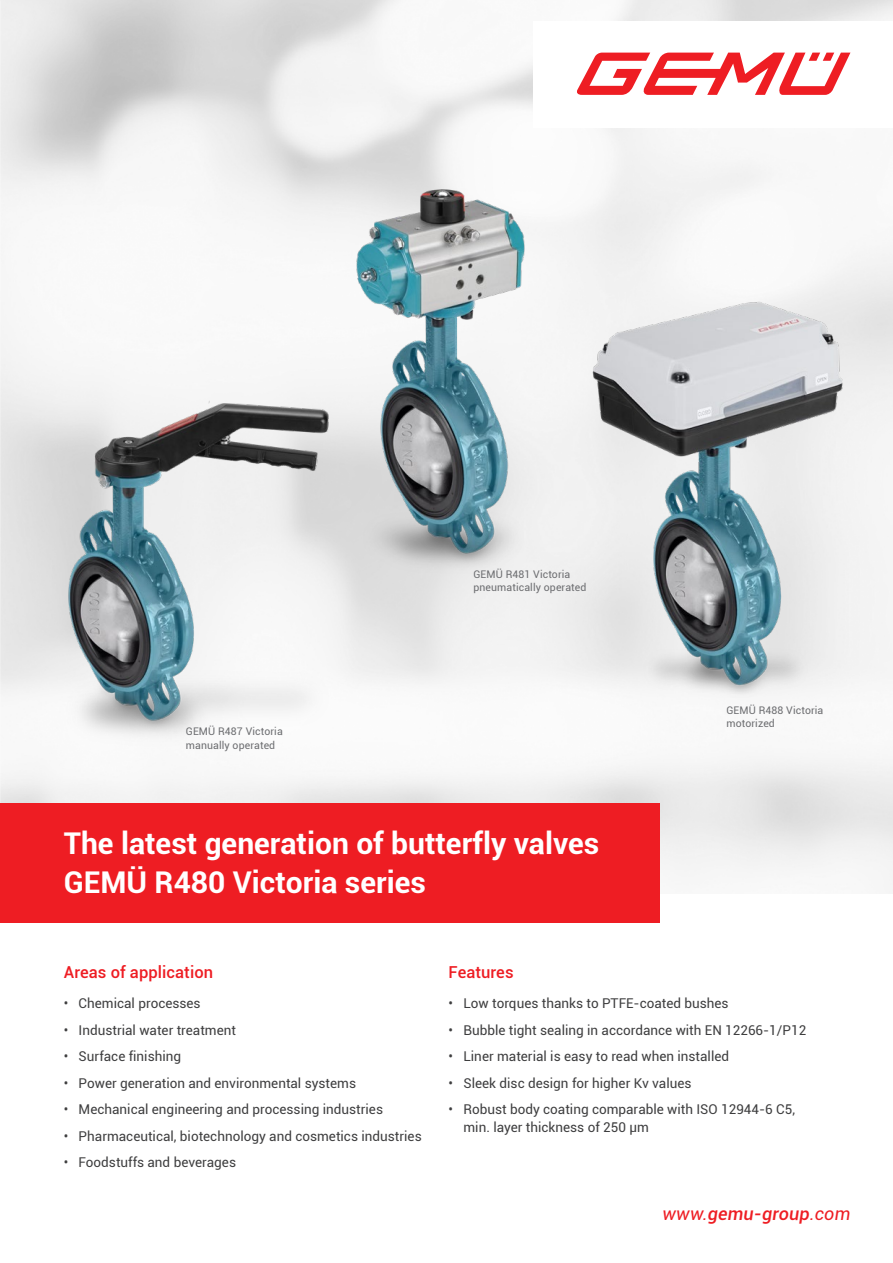
<style>
.page{position:relative;width:893px;height:1263px;background:#fff}
.page>*{position:absolute;margin:0;border:0;box-sizing:border-box;transform-origin:0 0}
.t1{font:700 30px/39px "Roboto";color:#fff}
.t2{font:italic 500 18px "Roboto";letter-spacing:.01em;color:#ee1d23}
.t3{font:500 16.5px "Roboto";letter-spacing:.005em;color:#ee1d23}
.t4{font:13.5px/18px "Roboto";color:#3e3e3f}
.t5{font:10.5px/13.5px "Roboto";letter-spacing:.01em;color:#6c6d70}
.s1{font-weight:400}
</style>
<div class="page">
<img style="left:1px;top:0;width:892px;height:893px">
<div style="left:534px;top:21px;width:359px;height:107px;background:#fff"></div>
<svg style="left:577px;top:53px;width:273px;height:42px"></svg>
<img style="left:49px;top:388px;width:300px;height:366px">
<img style="left:0;top:0;width:1px;height:893px">
<img style="left:349px;top:185px;width:186px;height:395px">
<img style="left:588px;top:299px;width:262px;height:411px">
<div style="left:0;top:803px;width:659px;height:119px;background:#ee1d23"></div>
<p class="t5" style="left:186px;top:724px;width:98px">GEMÜ R487 Victoria manually operated</p>
<p class="t5" style="left:473px;top:567px;width:115px">GEMÜ R481 Victoria pneumatically operated</p>
<h1 class="t1" style="left:64px;top:823px;width:537px">The latest generation of butterfly valves<br>GEMÜ R480 Victoria series</h1>
<p class="t5" style="left:726px;top:703px;width:98px">GEMÜ R488 Victoria motorized</p>
<p class="t3" style="left:64px;top:960px;width:151px">Areas of application</p>
<p class="t4" style="left:64px;top:994px;width:138px">• Chemical processes</p>
<p class="t4" style="left:64px;top:1021px;width:174px">• Industrial water treatment</p>
<p class="t4" style="left:64px;top:1047px;width:119px">• Surface finishing</p>
<p class="t4" style="left:64px;top:1074px;width:294px">• Power generation and environmental systems</p>
<p class="t4" style="left:64px;top:1100px;width:321px">• Mechanical engineering and processing industries</p>
<p class="t4" style="left:64px;top:1127px;width:359px">• Pharmaceutical, biotechnology and cosmetics industries</p>
<p class="t4" style="left:64px;top:1153px;width:174px">• Foodstuffs and beverages</p>
<p class="t3" style="left:449px;top:960px;width:66px">Features</p>
<p class="t4" style="left:449px;top:994px;width:282px">• Low torques thanks to PTFE-coated bushes</p>
<p class="t4" style="left:449px;top:1021px;width:359px">• Bubble tight sealing in accordance with EN 12266-1/P12</p>
<p class="t4" style="left:449px;top:1047px;width:282px">• Liner material is easy to read when installed</p>
<p class="t4" style="left:449px;top:1074px;width:244px">• Sleek disc design for higher Kv values</p>
<p class="t4" style="left:463px;top:1100px;width:333px;text-indent:-15px">• Robust body coating comparable with ISO 12944-6 C5, min. layer thickness of 250 µm</p>
<h2 class="t2" style="left:662px;top:1201px;width:189px"><span class="s1">www.</span>gemu-group<span class="s1">.com</span></h2>
</div>
